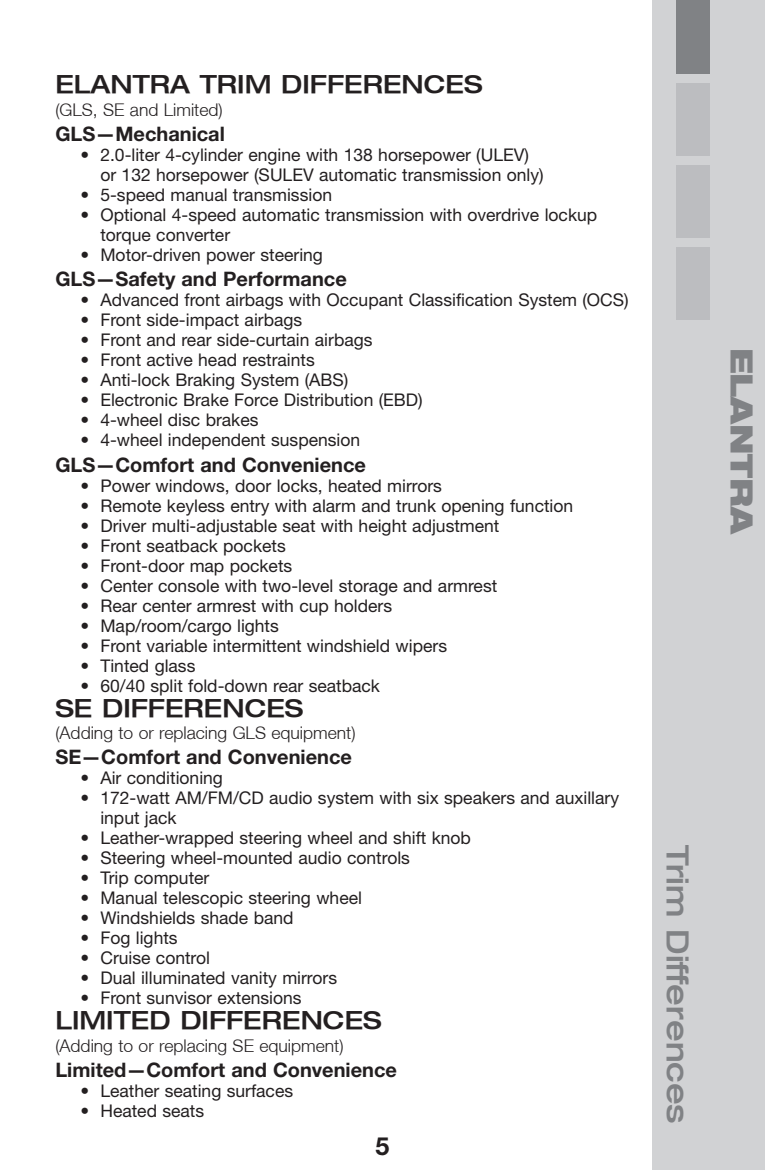
<style>
.page{position:relative;width:765px;height:1170px;background:#fff}
.page>*{position:absolute;margin:0;border:0;box-sizing:border-box;transform-origin:0 0}
.t1{font:500 expanded 30px "Helvetica Neue LT";color:#808285}
.t2{font:900 expanded 30px "Helvetica Neue LT";color:#808285}
.t3{font:500 expanded 25px "Helvetica Neue LT";color:#231f20}
.t4{font:700 25px "Helvetica Neue";color:#231f20}
.t5{font:700 20px "Helvetica Neue";color:#231f20}
.t6{font:17.5px/20px "Helvetica Neue";color:#231f20}
.t7{font:300 17.5px "Helvetica Neue LT";color:#231f20}
</style>
<div class="page">
<div style="left:652px;top:0;width:113px;height:1170px;background:#d1d2d4"></div>
<div style="left:676px;top:0;width:34px;height:73px;background:#808285"></div>
<div style="left:676px;top:83px;width:34px;height:73px;background:#bcbdc0"></div>
<div style="left:676px;top:165px;width:34px;height:73px;background:#bcbdc0"></div>
<div style="left:676px;top:248px;width:34px;height:72px;background:#bcbdc0"></div>
<h2 class="t3" style="left:55px;top:69px;width:429px">ELANTRA TRIM DIFFERENCES</h2>
<p class="t7" style="left:55px;top:99px;width:169px">(GLS, SE and Limited)</p>
<p class="t5" style="left:55px;top:127px;width:171px">GLS—Mechanical</p>
<p class="t6" style="left:100px;top:146px;width:445px;text-indent:-20px">• 2.0-liter 4-cylinder engine with 138 horsepower (ULEV) or 132 horsepower (SULEV automatic transmission only)</p>
<p class="t6" style="left:81px;top:186px;width:253px">• 5-speed manual transmission</p>
<p class="t6" style="left:100px;top:206px;width:498px;text-indent:-20px">• Optional 4-speed automatic transmission with overdrive lockup torque converter</p>
<p class="t6" style="left:81px;top:246px;width:244px">• Motor-driven power steering</p>
<p class="t5" style="left:55px;top:272px;width:293px">GLS—Safety and Performance</p>
<p class="t6" style="left:81px;top:292px;width:550px">• Advanced front airbags with Occupant Classification System (OCS)</p>
<p class="t6" style="left:81px;top:312px;width:223px">• Front side-impact airbags</p>
<p class="t6" style="left:81px;top:332px;width:294px">• Front and rear side-curtain airbags</p>
<p class="t6" style="left:81px;top:352px;width:236px">• Front active head restraints</p>
<p class="t6" style="left:81px;top:372px;width:269px">• Anti-lock Braking System (ABS)</p>
<p class="t6" style="left:81px;top:392px;width:344px">• Electronic Brake Force Distribution (EBD)</p>
<p class="t6" style="left:81px;top:412px;width:179px">• 4-wheel disc brakes</p>
<p class="t6" style="left:81px;top:432px;width:281px">• 4-wheel independent suspension</p>
<p class="t5" style="left:55px;top:457px;width:312px">GLS—Comfort and Convenience</p>
<p class="t6" style="left:81px;top:477px;width:363px">• Power windows, door locks, heated mirrors</p>
<p class="t6" style="left:81px;top:497px;width:494px">• Remote keyless entry with alarm and trunk opening function</p>
<p class="t6" style="left:81px;top:517px;width:420px">• Driver multi-adjustable seat with height adjustment</p>
<p class="t6" style="left:81px;top:537px;width:207px">• Front seatback pockets</p>
<p class="t6" style="left:81px;top:557px;width:213px">• Front-door map pockets</p>
<p class="t6" style="left:81px;top:577px;width:418px">• Center console with two-level storage and armrest</p>
<p class="t6" style="left:81px;top:597px;width:313px">• Rear center armrest with cup holders</p>
<p class="t6" style="left:81px;top:617px;width:200px">• Map/room/cargo lights</p>
<p class="t6" style="left:81px;top:637px;width:368px">• Front variable intermittent windshield wipers</p>
<p class="t6" style="left:81px;top:657px;width:116px">• Tinted glass</p>
<p class="t6" style="left:81px;top:677px;width:301px">• 60/40 split fold-down rear seatback</p>
<h2 class="t3" style="left:55px;top:692px;width:250px">SE DIFFERENCES</h2>
<p class="t7" style="left:55px;top:722px;width:302px">(Adding to or replacing GLS equipment)</p>
<p class="t5" style="left:55px;top:750px;width:298px">SE—Comfort and Convenience</p>
<p class="t6" style="left:81px;top:770px;width:144px">• Air conditioning</p>
<p class="t6" style="left:100px;top:790px;width:520px;text-indent:-20px">• 172-watt AM/FM/CD audio system with six speakers and auxillary input jack</p>
<p class="t6" style="left:81px;top:830px;width:392px">• Leather-wrapped steering wheel and shift knob</p>
<p class="t6" style="left:81px;top:850px;width:331px">• Steering wheel-mounted audio controls</p>
<p class="t6" style="left:81px;top:870px;width:130px">• Trip computer</p>
<p class="t6" style="left:81px;top:890px;width:283px">• Manual telescopic steering wheel</p>
<p class="t6" style="left:81px;top:910px;width:215px">• Windshields shade band</p>
<p class="t6" style="left:81px;top:930px;width:99px">• Fog lights</p>
<p class="t6" style="left:81px;top:950px;width:131px">• Cruise control</p>
<p class="t6" style="left:81px;top:970px;width:258px">• Dual illuminated vanity mirrors</p>
<p class="t6" style="left:81px;top:990px;width:223px">• Front sunvisor extensions</p>
<h2 class="t3" style="left:55px;top:1005px;width:328px">LIMITED DIFFERENCES</h2>
<p class="t7" style="left:55px;top:1035px;width:290px">(Adding to or replacing SE equipment)</p>
<p class="t5" style="left:55px;top:1063px;width:343px">Limited—Comfort and Convenience</p>
<p class="t6" style="left:81px;top:1082px;width:214px">• Leather seating surfaces</p>
<p class="t6" style="left:81px;top:1102px;width:125px">• Heated seats</p>
<h2 class="t4" style="left:376px;top:1137px;width:15px">5</h2>
<h1 class="t1" style="left:697px;top:845px;width:280px;rotate:90deg">Trim Differences</h1>
<h1 class="t2" style="left:761px;top:348px;width:189px;rotate:90deg">ELANTRA</h1>
</div>
